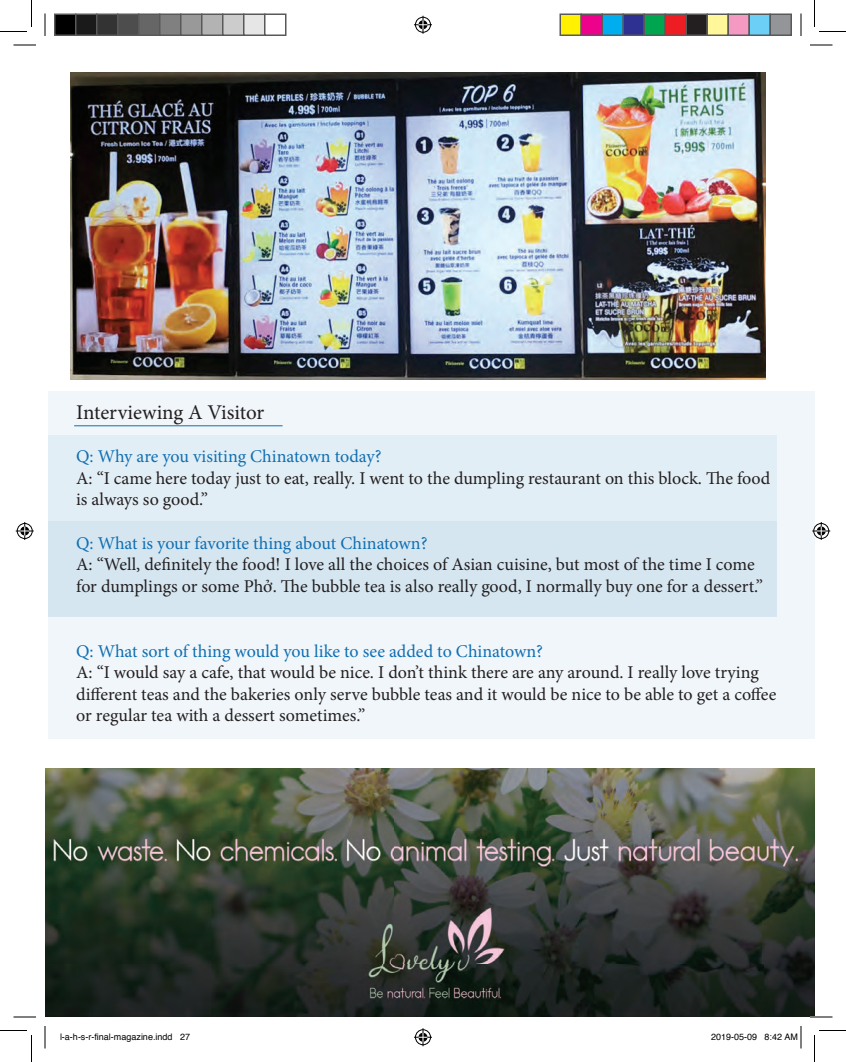
<style>
.page{position:relative;width:846px;height:1062px;background:#fff}
.page>*{position:absolute;margin:0;border:0;box-sizing:border-box;transform-origin:0 0}
.t1{font:21px "Minion Pro";letter-spacing:-.005em;color:#231f20}
.t2{font:18px/21.6px "Minion Pro";letter-spacing:-.005em;color:#231f20}
.t3{font:18px "Minion Pro";letter-spacing:-.005em;color:#106fb2}
.t4{font:9px "Helvetica";color:#000}
</style>
<div class="page">
<div style="left:48px;top:391px;width:766px;height:348px;background:linear-gradient(to right,#ebf3f8,#ecf4f9)"></div>
<div style="left:48px;top:522px;width:729px;height:95px;background:#d5e6f1"></div>
<img style="left:70px;top:72px;width:696px;height:307px">
<hr style="left:74px;top:425px;width:209px;height:1px;background:#106fb2">
<img style="left:45px;top:769px;width:769px;height:248px">
<hr style="left:810px;top:1016px;width:22px;height:2px;background:#fff">
<svg style="left:14px;top:45px;width:22px;height:1px"></svg>
<svg style="left:810px;top:45px;width:22px;height:1px"></svg>
<svg style="left:14px;top:1017px;width:22px;height:1px"></svg>
<svg style="left:810px;top:1017px;width:22px;height:1px"></svg>
<svg style="left:45px;top:14px;width:1px;height:22px"></svg>
<svg style="left:45px;top:1026px;width:1px;height:22px"></svg>
<svg style="left:801px;top:14px;width:1px;height:22px"></svg>
<svg style="left:0;top:0;width:32px;height:32px"></svg>
<svg style="left:0;top:1030px;width:32px;height:32px"></svg>
<svg style="left:814px;top:0;width:32px;height:32px"></svg>
<svg style="left:814px;top:1030px;width:32px;height:32px"></svg>
<svg style="left:414px;top:16px;width:18px;height:18px"></svg>
<svg style="left:414px;top:1028px;width:18px;height:18px"></svg>
<svg style="left:16px;top:522px;width:18px;height:18px"></svg>
<svg style="left:812px;top:522px;width:18px;height:18px"></svg>
<div style="left:55px;top:14px;width:21px;height:21px;background:#000"></div>
<div style="left:54px;top:14px;width:22px;height:22px;border:2px solid #595959"></div>
<div style="left:76px;top:14px;width:21px;height:21px;background:#1a1a1a"></div>
<div style="left:75px;top:14px;width:23px;height:22px;border:2px solid #595959"></div>
<div style="left:97px;top:14px;width:21px;height:21px;background:#333"></div>
<div style="left:96px;top:14px;width:22px;height:22px;border:2px solid #595959"></div>
<div style="left:118px;top:14px;width:21px;height:21px;background:#4d4d4d"></div>
<div style="left:117px;top:14px;width:23px;height:22px;border:2px solid #595959"></div>
<div style="left:139px;top:14px;width:21px;height:21px;background:#666"></div>
<div style="left:138px;top:14px;width:22px;height:22px;border:2px solid #595959"></div>
<div style="left:160px;top:14px;width:21px;height:21px;background:#808080"></div>
<div style="left:159px;top:14px;width:23px;height:22px;border:2px solid #595959"></div>
<div style="left:181px;top:14px;width:21px;height:21px;background:#999"></div>
<div style="left:180px;top:14px;width:22px;height:22px;border:2px solid #595959"></div>
<div style="left:202px;top:14px;width:21px;height:21px;background:#b3b3b3"></div>
<div style="left:201px;top:14px;width:23px;height:22px;border:2px solid #595959"></div>
<div style="left:223px;top:14px;width:21px;height:21px;background:#ccc"></div>
<div style="left:222px;top:14px;width:22px;height:22px;border:2px solid #595959"></div>
<div style="left:244px;top:14px;width:21px;height:21px;background:#e6e6e6"></div>
<div style="left:243px;top:14px;width:23px;height:22px;border:2px solid #595959"></div>
<div style="left:264px;top:14px;width:22px;height:22px;border:2px solid #595959"></div>
<div style="left:560px;top:14px;width:21px;height:21px;background:#fff101"></div>
<div style="left:560px;top:14px;width:22px;height:22px;border:2px solid #595959"></div>
<div style="left:581px;top:14px;width:21px;height:21px;background:#ed028c"></div>
<div style="left:580px;top:14px;width:23px;height:22px;border:2px solid #595959"></div>
<div style="left:602px;top:14px;width:21px;height:21px;background:#00aeef"></div>
<div style="left:602px;top:14px;width:22px;height:22px;border:2px solid #595959"></div>
<div style="left:623px;top:14px;width:21px;height:21px;background:#2e3092"></div>
<div style="left:622px;top:14px;width:23px;height:22px;border:2px solid #595959"></div>
<div style="left:644px;top:14px;width:21px;height:21px;background:#00a54f"></div>
<div style="left:644px;top:14px;width:22px;height:22px;border:2px solid #595959"></div>
<div style="left:665px;top:14px;width:21px;height:21px;background:#ee1d23"></div>
<div style="left:664px;top:14px;width:23px;height:22px;border:2px solid #595959"></div>
<div style="left:686px;top:14px;width:21px;height:21px;background:#231f20"></div>
<div style="left:686px;top:14px;width:22px;height:22px;border:2px solid #595959"></div>
<div style="left:707px;top:14px;width:21px;height:21px;background:#fff79a"></div>
<div style="left:706px;top:14px;width:23px;height:22px;border:2px solid #595959"></div>
<div style="left:728px;top:14px;width:21px;height:21px;background:#f499c2"></div>
<div style="left:728px;top:14px;width:22px;height:22px;border:2px solid #595959"></div>
<div style="left:749px;top:14px;width:21px;height:21px;background:#6bcff6"></div>
<div style="left:748px;top:14px;width:23px;height:22px;border:2px solid #595959"></div>
<div style="left:770px;top:14px;width:21px;height:21px;background:#939598"></div>
<div style="left:770px;top:14px;width:22px;height:22px;border:2px solid #595959"></div>
<svg style="left:800px;top:1026px;width:2px;height:22px"></svg>
<p class="t1" style="left:76px;top:398px;width:190px">Interviewing A Visitor</p>
<p class="t3" style="left:76px;top:444px;width:307px">Q: Why are you visiting Chinatown today?</p>
<p class="t2" style="left:76px;top:467px;width:696px">A: “I came here today just to eat, really. I went to the dumpling restaurant on this block. The food is always so good.”</p>
<p class="t3" style="left:76px;top:531px;width:353px">Q: What is your favorite thing about Chinatown?</p>
<p class="t2" style="left:76px;top:554px;width:688px">A: “Well, definitely the food! I love all the choices of Asian cuisine, but most of the time I come for dumplings or some Phở. The bubble tea is also really good, I normally buy one for a dessert.”</p>
<p class="t3" style="left:76px;top:639px;width:468px">Q: What sort of thing would you like to see added to Chinatown?</p>
<p class="t2" style="left:76px;top:662px;width:702px">A: “I would say a cafe, that would be nice. I don’t think there are any around. I really love trying different teas and the bakeries only serve bubble teas and it would be nice to be able to get a coffee or regular tea with a dessert sometimes.”</p>
<p class="t4" style="left:60px;top:1029px;width:132px">l-a-h-s-r-final-magazine.indd 27</p>
<p class="t4" style="left:711px;top:1029px;width:89px">2019-05-09 8:42 AM</p>
</div>
